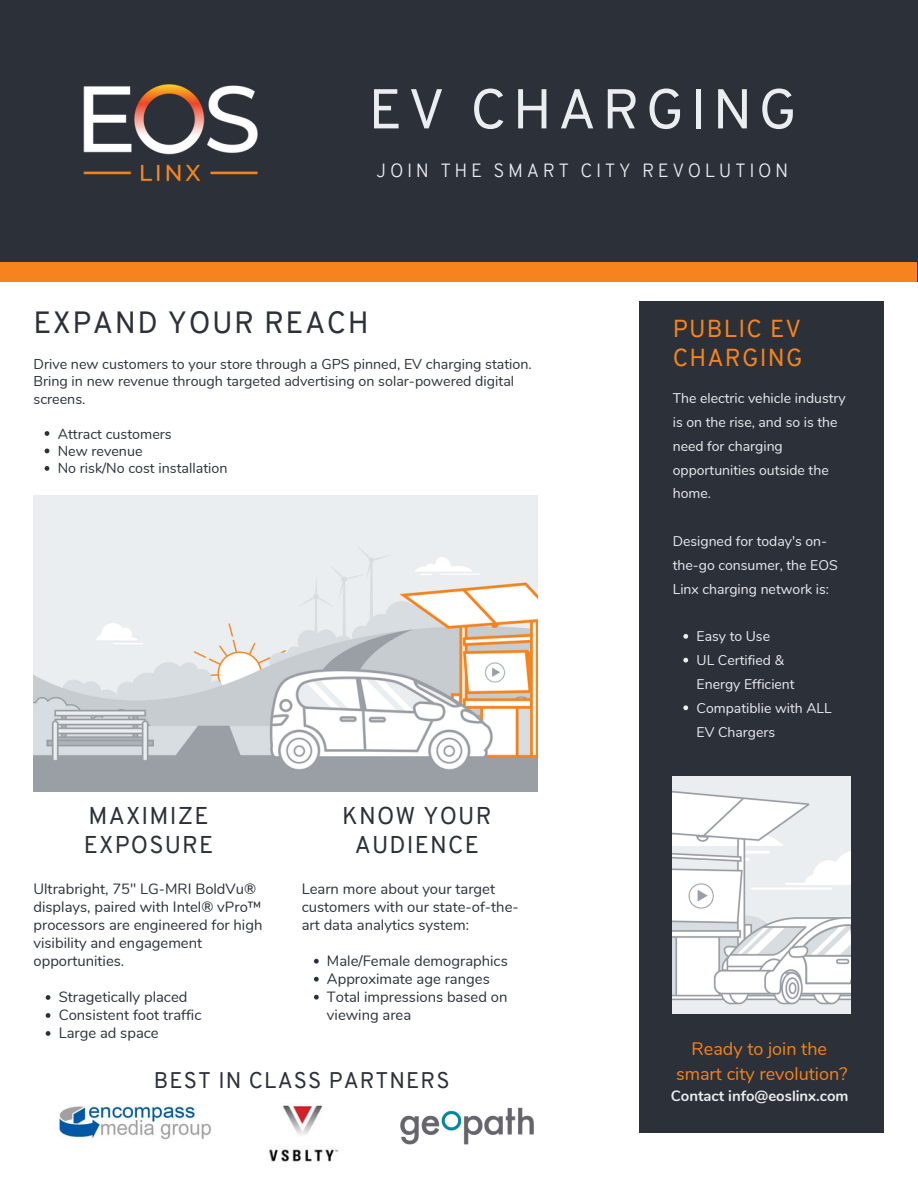
<style>
.page{position:relative;width:918px;height:1188px;background:#fff}
.page>*{position:absolute;margin:0;border:0;box-sizing:border-box;transform-origin:0 0}
.t1{font:56.1px "Overpass";letter-spacing:.11em;color:#eaeef0}
.t2{font:30px "Overpass";letter-spacing:.05em;color:#2c3039}
.t3{font:24px/29.2px "Overpass";letter-spacing:.05em;color:#f5841e}
.t4{font:23.7px/29.1px "Overpass";letter-spacing:.05em;color:#2c3039;text-align:center}
.t5{font:22.05px "Overpass";letter-spacing:.05em;color:#2c3039}
.t6{font:300 18.6px "Overpass";letter-spacing:.19em;color:#eaeef0}
.t7{font:18px "Nunito";color:#f5841e}
.t8{font:14.85px/18px "Nunito";color:#2c3039}
.t9{font:700 14.85px "Nunito";color:#eaeef0}
.t10{font:14.25px/17.4px "Nunito";color:#2c3039}
.t11{font:13.95px/23.9px "Nunito";color:#eaeef0}
</style>
<div class="page">
<div style="left:0;top:0;width:917px;height:282px;background:#2c3039"></div>
<div style="left:0;top:263px;width:917px;height:19px;background:#f5841e"></div>
<img style="left:34px;top:495px;width:504px;height:296px">
<div style="left:639px;top:301px;width:244px;height:831px;background:#2c3039"></div>
<img style="left:673px;top:776px;width:178px;height:238px">
<img style="left:83px;top:84px;width:175px;height:98px">
<svg style="left:45px;top:431px;width:4px;height:5px"></svg>
<svg style="left:45px;top:449px;width:4px;height:4px"></svg>
<svg style="left:45px;top:466px;width:4px;height:5px"></svg>
<svg style="left:314px;top:959px;width:5px;height:5px"></svg>
<svg style="left:314px;top:977px;width:5px;height:5px"></svg>
<svg style="left:314px;top:995px;width:5px;height:5px"></svg>
<svg style="left:46px;top:995px;width:4px;height:5px"></svg>
<svg style="left:46px;top:1013px;width:4px;height:5px"></svg>
<svg style="left:46px;top:1031px;width:4px;height:5px"></svg>
<svg style="left:683px;top:634px;width:5px;height:5px"></svg>
<svg style="left:683px;top:658px;width:5px;height:5px"></svg>
<svg style="left:683px;top:705px;width:5px;height:5px"></svg>
<img style="left:268px;top:1105px;width:71px;height:57px">
<img style="left:400px;top:1107px;width:134px;height:37px">
<img style="left:59px;top:1106px;width:152px;height:34px">
<p class="t1" style="left:369px;top:86px;width:430px">EV CHARGING</p>
<p class="t6" style="left:377px;top:163px;width:413px">JOIN THE SMART CITY REVOLUTION</p>
<p class="t2" style="left:34px;top:311px;width:337px">EXPAND YOUR REACH</p>
<p class="t10" style="left:34px;top:355px;width:500px">Drive new customers to your store through a GPS pinned, EV charging station.<br>Bring in new revenue through targeted advertising on solar-powered digital screens.</p>
<p class="t10" style="left:58px;top:425px;width:116px">Attract customers</p>
<p class="t10" style="left:58px;top:443px;width:86px">New revenue</p>
<p class="t10" style="left:58px;top:460px;width:171px">No risk/No cost installation</p>
<p class="t4" style="left:84px;top:803px;width:131px;text-align:left">MAXIMIZE<br>EXPOSURE</p>
<p class="t8" style="left:34px;top:880px;width:231px">Ultrabright, 75" LG-MRI BoldVu® displays, paired with Intel® vPro™ processors are engineered for high visibility and engagement opportunities.</p>
<p class="t8" style="left:59px;top:988px;width:130px">Stragetically placed</p>
<p class="t8" style="left:59px;top:1006px;width:144px">Consistent foot traffic</p>
<p class="t8" style="left:59px;top:1024px;width:102px">Large ad space</p>
<p class="t4" style="left:342px;top:804px;width:151px">KNOW YOUR<br>AUDIENCE</p>
<p class="t8" style="left:302px;top:880px;width:218px">Learn more about your target customers with our state-of-the&shy;art data analytics system:</p>
<p class="t8" style="left:327px;top:952px;width:182px">Male/Female demographics</p>
<p class="t8" style="left:327px;top:970px;width:164px">Approximate age ranges</p>
<p class="t8" style="left:327px;top:988px;width:182px">Total impressions based on viewing area</p>
<p class="t5" style="left:154px;top:1072px;width:297px">BEST IN CLASS PARTNERS</p>
<p class="t3" style="left:673px;top:316px;width:131px">PUBLIC EV<br>CHARGING</p>
<p class="t11" style="left:673px;top:387px;width:174px">The electric vehicle industry is on the rise, and so is the need for charging opportunities outside the home.</p>
<p class="t11" style="left:673px;top:530px;width:166px">Designed for today's on&shy;the-go consumer, the EOS<br>Linx charging network is:</p>
<p class="t11" style="left:697px;top:625px;width:75px">Easy to Use</p>
<p class="t11" style="left:697px;top:649px;width:89px">UL Certified &amp;</p>
<p class="t11" style="left:697px;top:696px;width:137px">Compatiblie with ALL<br>EV Chargers</p>
<p class="t11" style="left:697px;top:672px;width:100px">Energy Efficient</p>
<p class="t7" style="left:692px;top:1037px;width:137px">Ready to join the</p>
<p class="t7" style="left:676px;top:1062px;width:173px">smart city revolution?</p>
<p class="t9" style="left:671px;top:1086px;width:179px">Contact info@eoslinx.com</p>
</div>
